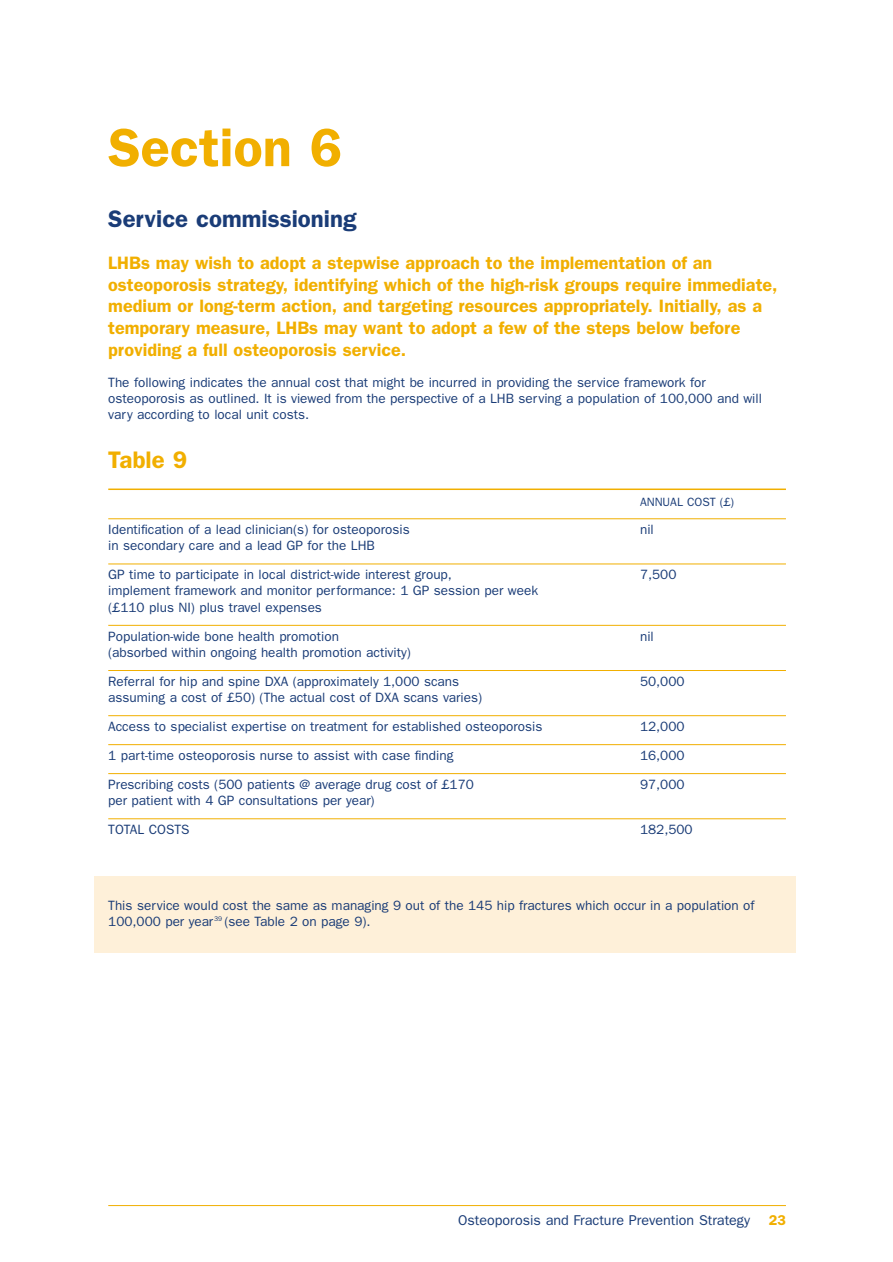
<style>
.page{position:relative;width:893px;height:1262px;background:#fff}
.page>*{position:absolute;margin:0;border:0;box-sizing:border-box;transform-origin:0 0}
.t1{font:600 54px "Franklin Gothic";color:#f1af00}
.t2{font:600 24px "Franklin Gothic";color:#1a3c77}
.t3{font:600 24px "Franklin Gothic";color:#f1af00}
.t4{font:600 18px/21.6px "Franklin Gothic";color:#f1af00}
.t5{font:14.25px "Franklin Gothic";color:#1a3c77}
.t6{font:600 14.25px "Franklin Gothic";color:#f1af00}
.t7{font:13.5px/16.2px "Franklin Gothic";color:#1a3c77}
.t8{font:12px "Franklin Gothic";color:#1a3c77}
</style>
<div class="page">
<div style="left:94px;top:876px;width:702px;height:76px;background:#fef0d9"></div>
<hr style="left:108px;top:1205px;width:678px;height:1px;background:#f1af00">
<hr style="left:108px;top:488px;width:678px;height:2px;background:#f1af00">
<hr style="left:108px;top:518px;width:678px;height:1px;background:#f1af00">
<hr style="left:108px;top:563px;width:678px;height:1px;background:#f1af00">
<hr style="left:108px;top:625px;width:678px;height:1px;background:#f1af00">
<hr style="left:108px;top:670px;width:678px;height:1px;background:#f1af00">
<hr style="left:108px;top:715px;width:678px;height:1px;background:#f1af00">
<hr style="left:108px;top:744px;width:678px;height:1px;background:#f1af00">
<hr style="left:108px;top:773px;width:678px;height:1px;background:#f1af00">
<hr style="left:108px;top:818px;width:678px;height:1px;background:#f1af00">
<h1 class="t1" style="left:108px;top:129px;width:235px">Section 6</h1>
<h2 class="t2" style="left:108px;top:211px;width:250px">Service commissioning</h2>
<p class="t4" style="left:108px;top:254px;width:671px">LHBs may wish to adopt a stepwise approach to the implementation of an osteoporosis strategy, identifying which of the high-risk groups require immediate, medium or long-term action, and targeting resources appropriately. Initially, as a temporary measure, LHBs may want to adopt a few of the steps below before providing a full osteoporosis service.</p>
<p class="t7" style="left:108px;top:375px;width:655px">The following indicates the annual cost that might be incurred in providing the service framework for osteoporosis as outlined. It is viewed from the perspective of a LHB serving a population of 100,000 and will vary according to local unit costs.</p>
<h2 class="t3" style="left:108px;top:452px;width:80px">Table 9</h2>
<p class="t8" style="left:640px;top:497px;width:96px">ANNUAL COST (£)</p>
<p class="t7" style="left:108px;top:522px;width:303px">Identification of a lead clinician(s) for osteoporosis</p>
<p class="t7" style="left:640px;top:522px;width:15px">nil</p>
<p class="t7" style="left:108px;top:532px;width:345px;line-height:29px">in secondary care and a lead GP for the LHB<br>GP time to participate in local district-wide interest group,</p>
<p class="t7" style="left:640px;top:567px;width:38px">7,500</p>
<p class="t7" style="left:108px;top:584px;width:431px">implement framework and monitor performance: 1 GP session per week (£110 plus NI) plus travel expenses</p>
<p class="t7" style="left:108px;top:629px;width:232px">Population-wide bone health promotion</p>
<p class="t7" style="left:640px;top:629px;width:15px">nil</p>
<p class="t7" style="left:108px;top:639px;width:352px;line-height:29px">(absorbed within ongoing health promotion activity)<br>Referral for hip and spine DXA (approximately 1,000 scans</p>
<p class="t7" style="left:640px;top:674px;width:46px">50,000</p>
<p class="t7" style="left:108px;top:684px;width:435px;line-height:29px">assuming a cost of £50) (The actual cost of DXA scans varies)<br>Access to specialist expertise on treatment for established osteoporosis</p>
<p class="t7" style="left:640px;top:719px;width:46px">12,000</p>
<p class="t7" style="left:108px;top:748px;width:346px">1 part-time osteoporosis nurse to assist with case finding</p>
<p class="t7" style="left:640px;top:748px;width:46px">16,000</p>
<p class="t7" style="left:108px;top:777px;width:367px">Prescribing costs (500 patients @ average drug cost of £170</p>
<p class="t7" style="left:640px;top:777px;width:46px">97,000</p>
<p class="t7" style="left:108px;top:787px;width:268px;line-height:29px">per patient with 4 GP consultations per year)<br>TOTAL COSTS</p>
<p class="t7" style="left:640px;top:822px;width:54px">182,500</p>
<p class="t7" style="left:108px;top:898px;width:647px">This service would cost the same as managing 9 out of the 145 hip fractures which occur in a population of<br>100,000 per year<sup>39</sup> (see Table 2 on page 9).</p>
<p class="t5" style="left:458px;top:1215px;width:293px">Osteoporosis and Fracture Prevention Strategy</p>
<p class="t6" style="left:768px;top:1215px;width:19px">23</p>
</div>
